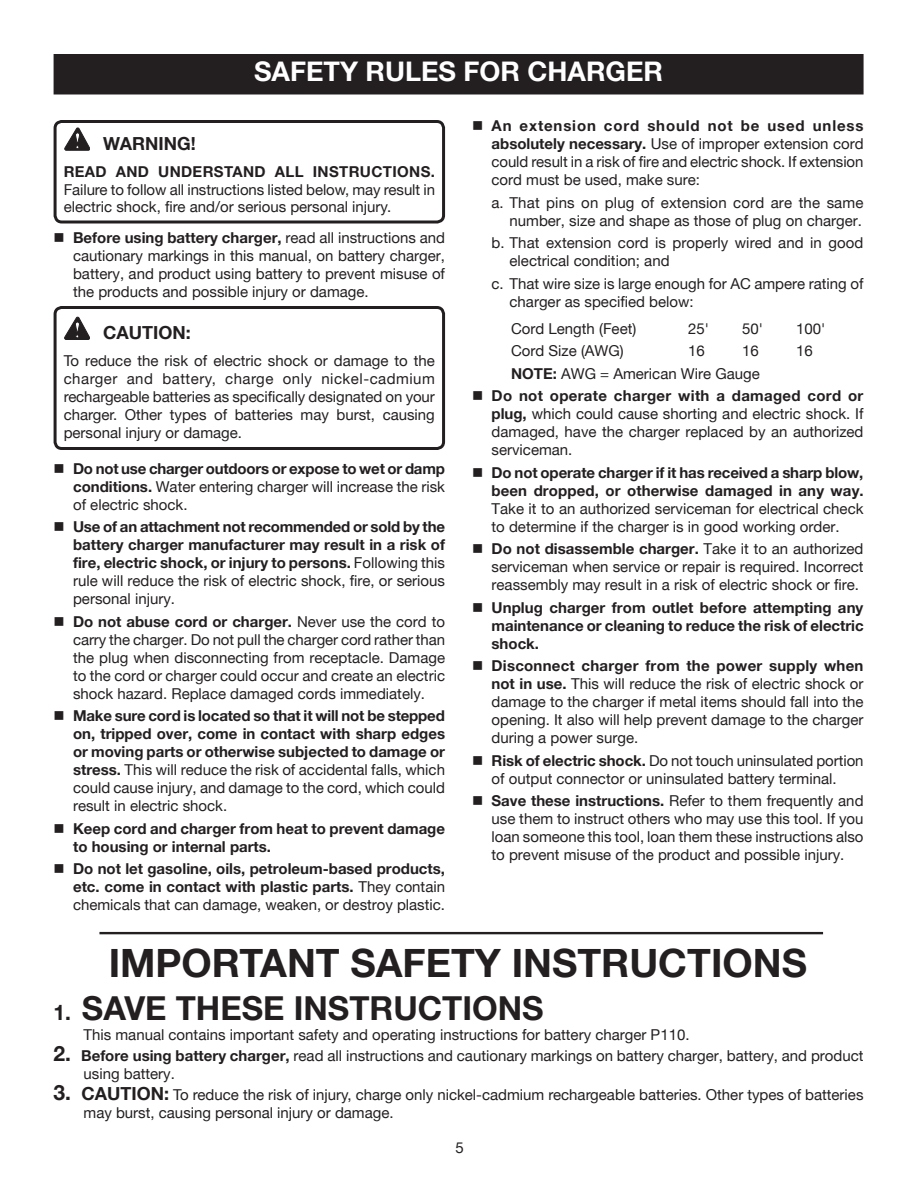
<style>
.page{position:relative;width:918px;height:1188px;background:#fff}
.page>*{position:absolute;margin:0;border:0;box-sizing:border-box;transform-origin:0 0}
.t1{font:700 39px "Helvetica Neue";color:#231f20}
.t2{font:700 33px "Helvetica Neue";color:#231f20}
.t3{font:700 27px "Helvetica Neue";color:#fff}
.t4{font:700 18px "Helvetica Neue";color:#231f20}
.t5{font:15px/18px "Helvetica Neue";color:#231f20;text-align:justify}
.t6{font:700 15px/18px "Helvetica Neue";color:#231f20;text-align:justify}
.t7{font:700 15px "Helvetica Neue";letter-spacing:.025em;color:#231f20}
.s1{font-weight:700}
.s2{font-weight:400}
.s3{font-size:21px}
.s4{font-weight:700;font-size:21px}
.s5{font-weight:700;font-size:18px}
</style>
<div class="page">
<svg style="left:53px;top:306px;width:393px;height:142px"></svg>
<div style="left:54px;top:55px;width:809px;height:39px;background:#231f20"></div>
<div style="left:54px;top:54px;width:810px;height:40px;border:2px solid #231f20"></div>
<svg style="left:53px;top:120px;width:393px;height:102px"></svg>
<svg style="left:65px;top:317px;width:25px;height:23px"></svg>
<hr style="left:99px;top:932px;width:724px;height:2px;background:#231f20">
<h3 class="t3" style="left:254px;top:55px;width:411px">SAFETY RULES FOR CHARGER</h3>
<p class="t5" style="left:492px;top:116px;width:374px;text-indent:-20px">■ <span class="s1">An extension cord should not be used unless absolutely necessary.</span> Use of improper extension cord could result in a risk of fire and electric shock. If extension cord must be used, make sure:</p>
<p class="t5" style="left:492px;top:193px;width:373px;text-align:right">a. That pins on plug of extension cord are the same number, size and shape as those of plug on charger.</p>
<p class="t5" style="left:510px;top:234px;width:355px;text-indent:-18px">b. That extension cord is properly wired and in good electrical condition; and</p>
<p class="t5" style="left:510px;top:274px;width:355px;text-indent:-18px">c. That wire size is large enough for AC ampere rating of charger as specified below:</p>
<p class="t5" style="left:511px;top:319px;width:127px">Cord Length (Feet)</p>
<p class="t5" style="left:688px;top:319px;width:22px">25'</p>
<p class="t5" style="left:742px;top:319px;width:22px">50'</p>
<p class="t5" style="left:796px;top:319px;width:31px">100'</p>
<p class="t5" style="left:511px;top:342px;width:114px">Cord Size (AWG)</p>
<p class="t5" style="left:688px;top:342px;width:18px">16</p>
<p class="t5" style="left:742px;top:342px;width:18px">16</p>
<p class="t5" style="left:796px;top:342px;width:18px">16</p>
<p class="t5" style="left:511px;top:364px;width:250px"><span class="s1">NOTE:</span> AWG = American Wire Gauge</p>
<p class="t5" style="left:492px;top:387px;width:373px;text-indent:-20px">■ <span class="s1">Do not operate charger with a damaged cord or plug,</span> which could cause shorting and electric shock. If damaged, have the charger replaced by an authorized serviceman.</p>
<p class="t6" style="left:472px;top:463px;width:393px;text-align:right">■ Do not operate charger if it has received a sharp blow, been dropped, or otherwise damaged in any way.</p>
<p class="t5" style="left:492px;top:499px;width:373px">Take it to an authorized serviceman for electrical check to determine if the charger is in good working order.</p>
<p class="t5" style="left:492px;top:540px;width:374px;text-indent:-20px">■ <span class="s1">Do not disassemble charger.</span> Take it to an authorized serviceman when service or repair is required. Incorrect reassembly may result in a risk of electric shock or fire.</p>
<p class="t6" style="left:492px;top:598px;width:374px;text-indent:-20px">■ Unplug charger from outlet before attempting any maintenance or cleaning to reduce the risk of electric shock.</p>
<p class="t5" style="left:492px;top:657px;width:374px;text-indent:-20px">■ <span class="s1">Disconnect charger from the power supply when not in use.</span> This will reduce the risk of electric shock or damage to the charger if metal items should fall into the opening. It also will help prevent damage to the charger during a power surge.</p>
<p class="t5" style="left:472px;top:751px;width:393px;text-align:center">■ <span class="s1">Risk of electric shock.</span> Do not touch uninsulated portion of output connector or uninsulated battery terminal.</p>
<p class="t5" style="left:492px;top:792px;width:373px;text-indent:-20px">■ <span class="s1">Save these instructions.</span> Refer to them frequently and use them to instruct others who may use this tool. If you loan someone this tool, loan them these instructions also to prevent misuse of the product and possible injury.</p>
<p class="t4" style="left:103px;top:133px;width:94px">WARNING!</p>
<p class="t7" style="left:64px;top:162px;width:373px">READ AND UNDERSTAND ALL INSTRUCTIONS.</p>
<p class="t5" style="left:64px;top:180px;width:373px">Failure to follow all instructions listed below, may result in electric shock, fire and/or serious personal injury.</p>
<p class="t5" style="left:73px;top:229px;width:374px;text-indent:-20px">■ <span class="s1">Before using battery charger,</span> read all instructions and cautionary markings in this manual, on battery charger, battery, and product using battery to prevent misuse of the products and possible injury or damage.</p>
<p class="t4" style="left:103px;top:322px;width:89px">CAUTION:</p>
<p class="t5" style="left:64px;top:352px;width:373px">To reduce the risk of electric shock or damage to the charger and battery, charge only nickel-cadmium rechargeable batteries as specifically designated on your charger. Other types of batteries may burst, causing personal injury or damage.</p>
<p class="t5" style="left:73px;top:459px;width:373px;text-indent:-20px">■ <span class="s1">Do not use charger outdoors or expose to wet or damp conditions.</span> Water entering charger will increase the risk of electric shock.</p>
<p class="t6" style="left:73px;top:517px;width:374px;text-indent:-20px">■ Use of an attachment not recommended or sold by the battery charger manufacturer may result in a risk of fire, electric shock, or injury to persons. <span class="s2">Following this rule will reduce the risk of electric shock, fire, or serious personal injury.</span></p>
<p class="t5" style="left:73px;top:612px;width:374px;text-indent:-20px">■ <span class="s1">Do not abuse cord or charger.</span> Never use the cord to carry the charger. Do not pull the charger cord rather than the plug when disconnecting from receptacle. Damage to the cord or charger could occur and create an electric shock hazard. Replace damaged cords immediately.</p>
<p class="t6" style="left:73px;top:706px;width:374px;text-indent:-20px">■ Make sure cord is located so that it will not be stepped on, tripped over, come in contact with sharp edges or moving parts or otherwise subjected to damage or stress. <span class="s2">This will reduce the risk of accidental falls, which could cause injury, and damage to the cord, which could result in electric shock.</span></p>
<p class="t6" style="left:73px;top:819px;width:374px;text-indent:-20px">■ Keep cord and charger from heat to prevent damage to housing or internal parts.</p>
<p class="t6" style="left:73px;top:860px;width:374px;text-indent:-20px">■ Do not let gasoline, oils, petroleum-based products, etc. come in contact with plastic parts. <span class="s2">They contain chemicals that can damage, weaken, or destroy plastic.</span></p>
<h1 class="t1" style="left:109px;top:939px;width:700px">IMPORTANT SAFETY INSTRUCTIONS</h1>
<h2 class="t2" style="left:54px;top:987px;width:492px"><span class="s3">1.</span> SAVE THESE INSTRUCTIONS</h2>
<p class="t5" style="left:84px;top:1026px;width:607px">This manual contains important safety and operating instructions for battery charger P110.</p>
<p class="t5" style="left:84px;top:1046px;width:782px;text-indent:-30px"><span class="s4">2.</span> <span class="s1">Before using battery charger,</span> read all instructions and cautionary markings on battery charger, battery, and product using battery.</p>
<p class="t5" style="left:84px;top:1085px;width:781px;text-indent:-30px"><span class="s4">3.</span> <span class="s5">CAUTION:</span> To reduce the risk of injury, charge only nickel-cadmium rechargeable batteries. Other types of batteries may burst, causing personal injury or damage.</p>
<p class="t5" style="left:456px;top:1139px;width:10px">5</p>
</div>
